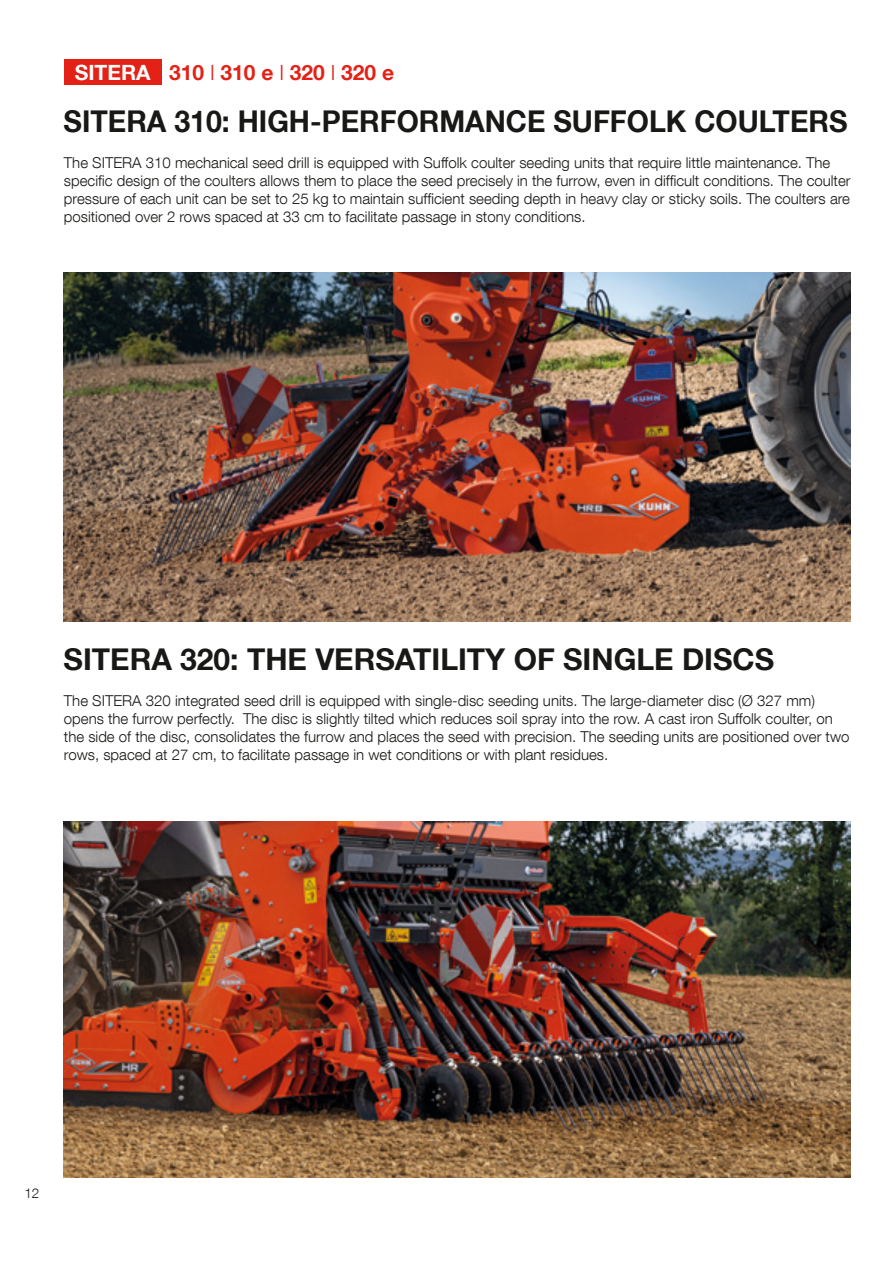
<style>
.page{position:relative;width:893px;height:1263px;background:#fff}
.page>*{position:absolute;margin:0;border:0;box-sizing:border-box;transform-origin:0 0}
.t1{font:700 30px "Helvetica Neue LT Com";color:#181816;scale:.95 1}
.t2{font:700 30px "Helvetica Neue LT Com";color:#181816}
.t3{font:700 21px "Helvetica Neue LT Com";color:#e42116}
.t4{font:300 15px/18px "Helvetica Neue LT Com";color:#181816}
.t5{font:300 13.5px "Helvetica Neue LT Com";color:#181816}
.s1{color:#fff}
.s2{font-weight:300}
</style>
<div class="page">
<img style="left:64px;top:272px;width:786px;height:350px">
<img style="left:64px;top:822px;width:786px;height:356px">
<div style="left:64px;top:60px;width:98px;height:25px;background:#e42116"></div>
<h2 class="t3" style="left:75px;top:59px;width:321px"><span class="s1">SITERA</span> 310 <span class="s2">I</span> 310 e <span class="s2">I</span> 320 <span class="s2">I</span> 320 e</h2>
<h1 class="t1" style="left:64px;top:102px;width:827px">SITERA 310: HIGH-PERFORMANCE SUFFOLK COULTERS</h1>
<p class="t4" style="left:64px;top:154px;width:788px">The SITERA 310 mechanical seed drill is equipped with Suffolk coulter seeding units that require little maintenance. The specific design of the coulters allows them to place the seed precisely in the furrow, even in difficult conditions. The coulter pressure of each unit can be set to 25 kg to maintain sufficient seeding depth in heavy clay or sticky soils. The coulters are positioned over 2 rows spaced at 33 cm to facilitate passage in stony conditions.</p>
<h1 class="t2" style="left:64px;top:640px;width:712px">SITERA 320: THE VERSATILITY OF SINGLE DISCS</h1>
<p class="t4" style="left:64px;top:692px;width:787px">The SITERA 320 integrated seed drill is equipped with single-disc seeding units. The large-diameter disc (Ø 327 mm) opens the furrow perfectly. The disc is slightly tilted which reduces soil spray into the row. A cast iron Suffolk coulter, on the side of the disc, consolidates the furrow and places the seed with precision. The seeding units are positioned over two rows, spaced at 27 cm, to facilitate passage in wet conditions or with plant residues.</p>
<p class="t5" style="left:25px;top:1185px;width:16px">12</p>
</div>
